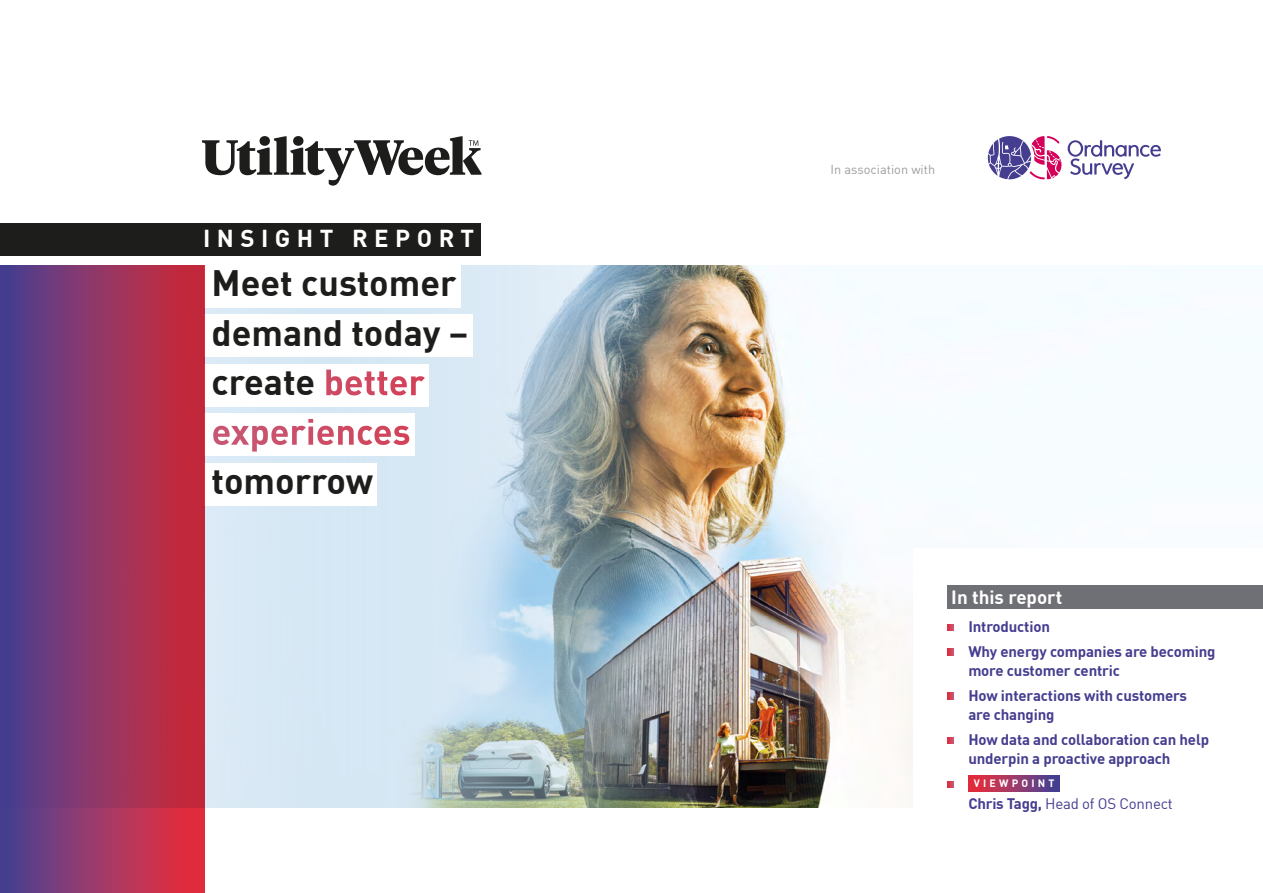
<style>
.page{position:relative;width:1263px;height:893px;background:#fff}
.page>*{position:absolute;margin:0;border:0;box-sizing:border-box;transform-origin:0 0}
.t1{font:700 36px/49.5px "DIN Offc";color:#1d1d1b}
.t2{font:700 24px "DIN Offc";letter-spacing:.27em;color:#fff}
.t3{font:700 18.75px "DIN Offc";color:#fff}
.t4{font:700 15px/24.6px "DIN Offc";letter-spacing:-.01em;color:#453d8f}
.t5{font:15px "DIN Offc";letter-spacing:-.015em;color:#453d8f}
.t6{font:12.75px "DIN Offc";color:#9d9d9c}
.t7{font:700 10.5px "DIN Offc";letter-spacing:.305em;color:#fff}
.s1{color:#fff}
.s2{font-weight:700}
</style>
<div class="page">
<svg style="left:202px;top:136px;width:279px;height:50px"></svg>
<svg style="left:988px;top:136px;width:173px;height:43px"></svg>
<img style="left:204px;top:266px;width:972px;height:542px">
<div style="left:913px;top:549px;width:350px;height:278px;background:#fff"></div>
<div style="left:0;top:223px;width:481px;height:33px;background:#1d1d1b"></div>
<div style="left:204px;top:265px;width:257px;height:42px;background:#fff"></div>
<div style="left:204px;top:315px;width:269px;height:42px;background:#fff"></div>
<div style="left:204px;top:364px;width:225px;height:42px;background:#fff"></div>
<div style="left:204px;top:414px;width:211px;height:42px;background:#fff"></div>
<div style="left:204px;top:463px;width:173px;height:42px;background:#fff"></div>
<div style="left:947px;top:586px;width:316px;height:23px;background:#6f6f76"></div>
<svg style="left:947px;top:624px;width:6px;height:7px"></svg>
<svg style="left:947px;top:649px;width:6px;height:6px"></svg>
<svg style="left:947px;top:693px;width:6px;height:6px"></svg>
<svg style="left:947px;top:737px;width:6px;height:6px"></svg>
<svg style="left:947px;top:781px;width:6px;height:7px"></svg>
<div style="left:968px;top:775px;width:92px;height:16px;background:linear-gradient(to right,#f32e38,#414297)"></div>
<svg style="left:0;top:266px;width:204px;height:627px;background:#903564"></svg>
<h2 class="t2" style="left:203px;top:223px;width:273px">INSIGHT REPORT</h2>
<h1 class="t1" style="left:212px;top:257px;width:258px">Meet customer demand today – create <span class="s1">better experiences</span></h1>
<h1 class="t1" style="left:212px;top:455px;width:163px">tomorrow</h1>
<p class="t6" style="left:831px;top:162px;width:106px">In association with</p>
<p class="t3" style="left:951px;top:585px;width:113px">In this report</p>
<p class="t4" style="left:968px;top:614px;width:249px">Introduction<br>Why energy companies are becoming</p>
<p class="t4" style="left:968px;top:658px;width:220px">more customer centric<br>How interactions with customers</p>
<p class="t4" style="left:968px;top:702px;width:242px">are changing<br>How data and collaboration can help</p>
<p class="t4" style="left:968px;top:746px;width:204px">underpin a proactive approach</p>
<p class="t7" style="left:974px;top:777px;width:82px">VIEWPOINT</p>
<p class="t5" style="left:968px;top:794px;width:206px"><span class="s2">Chris Tagg,</span> Head of OS Connect</p>
</div>
